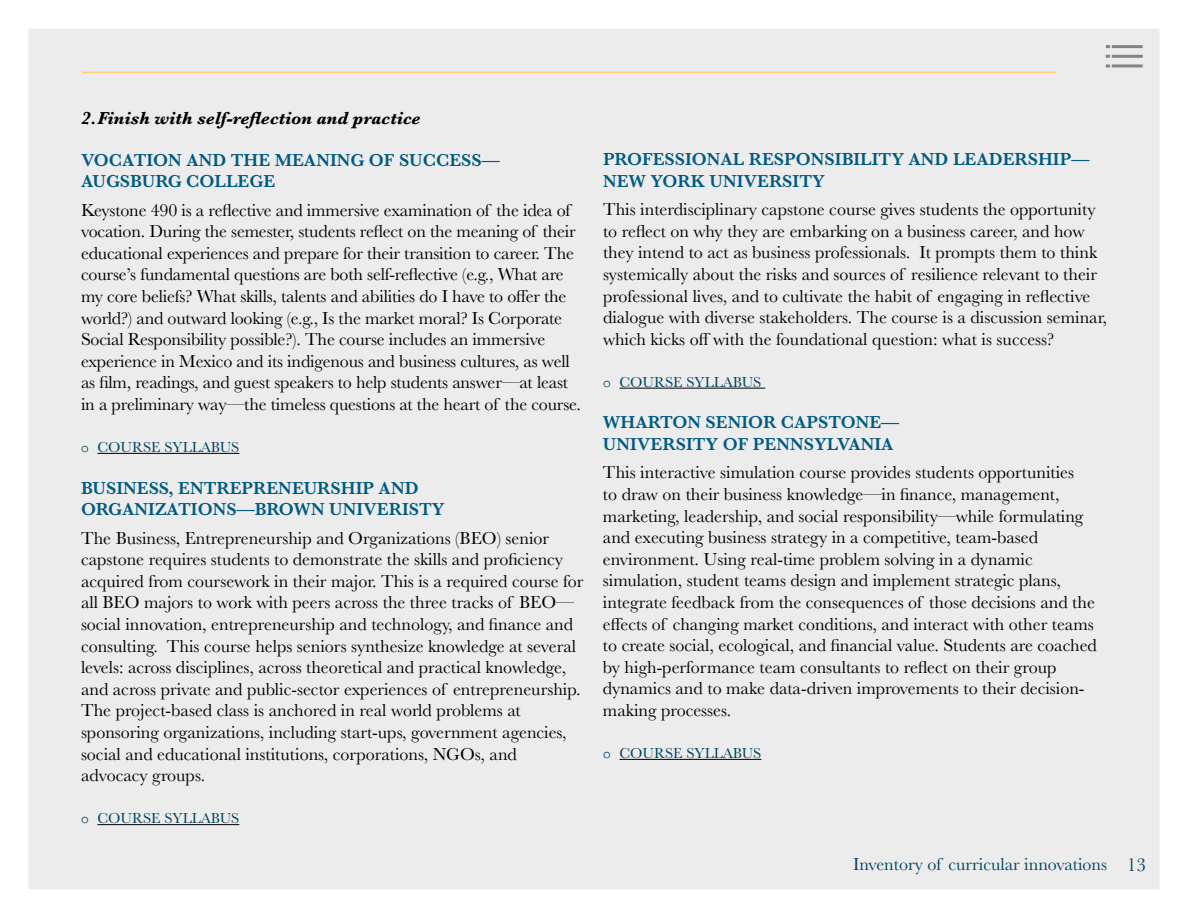
<style>
.page{position:relative;width:1188px;height:918px;background:#edecec}
.page>*{position:absolute;margin:0;border:0;box-sizing:border-box;transform-origin:0 0}
.t1{font:18px/21.6px "Baskerville";color:#000}
.t2{font:600 18px/21.6px "Baskerville";color:#005b82}
.t3{font:italic 700 18px "Baskerville";color:#000}
.t4{font:18px "Baskerville";color:#004461}
.t5{font:15px "Baskerville";color:#004461}
.s1{font-size:19.5px}
</style>
<div class="page">
<div style="left:0;top:0;width:1188px;height:918px;border:28px solid #fff"></div>
<hr style="left:82px;top:72px;width:974px;height:1px;background:#ffcc80">
<hr style="left:1112px;top:45px;width:31px;height:3px;background:#83848a">
<hr style="left:1112px;top:55px;width:31px;height:3px;background:#83848a">
<hr style="left:1112px;top:64px;width:31px;height:3px;background:#83848a">
<svg style="left:1106px;top:45px;width:4px;height:3px"></svg>
<svg style="left:1106px;top:55px;width:4px;height:3px"></svg>
<svg style="left:1106px;top:64px;width:4px;height:3px"></svg>
<hr style="left:98px;top:453px;width:141px;height:1px;background:#000">
<hr style="left:98px;top:824px;width:141px;height:1px;background:#000">
<hr style="left:620px;top:388px;width:145px;height:1px;background:#000">
<hr style="left:620px;top:759px;width:141px;height:1px;background:#000">
<p class="t3" style="left:81px;top:106px;width:341px">2.Finish with self-reflection and practice</p>
<p class="t2" style="left:81px;top:149px;width:420px">VOCATION AND THE MEANING OF SUCCESS—<br>AUGSBURG COLLEGE</p>
<p class="t1" style="left:81px;top:199px;width:502px">Keystone 490 is a reflective and immersive examination of the idea of vocation. During the semester, students reflect on the meaning of their educational experiences and prepare for their transition to career. The course’s fundamental questions are both self-reflective (e.g., What are my core beliefs? What skills, talents and abilities do I have to offer the world?) and outward looking (e.g., Is the market moral? Is Corporate Social Responsibility possible?). The course includes an immersive experience in Mexico and its indigenous and business cultures, as well as film, readings, and guest speakers to help students answer—at least in a preliminary way—the timeless questions at the heart of the course.</p>
<p class="t5" style="left:81px;top:437px;width:160px">ڤ COURSE SYLLABUS</p>
<p class="t2" style="left:81px;top:477px;width:365px">BUSINESS, ENTREPRENEURSHIP AND<br>ORGANIZATIONS—BROWN UNIVERISTY</p>
<p class="t1" style="left:81px;top:527px;width:504px">The Business, Entrepreneurship and Organizations (BEO) senior capstone requires students to demonstrate the skills and proficiency acquired from coursework in their major. This is a required course for all BEO majors to work with peers across the three tracks of BEO— social innovation, entrepreneurship and technology, and finance and consulting. This course helps seniors synthesize knowledge at several levels: across disciplines, across theoretical and practical knowledge, and across private and public-sector experiences of entrepreneurship.<br>The project-based class is anchored in real world problems at sponsoring organizations, including start-ups, government agencies, social and educational institutions, corporations, NGOs, and advocacy groups.</p>
<p class="t5" style="left:81px;top:809px;width:160px">ڤ COURSE SYLLABUS</p>
<p class="t2" style="left:603px;top:148px;width:488px">PROFESSIONAL RESPONSIBILITY AND LEADERSHIP—<br>NEW YORK UNIVERSITY</p>
<p class="t1" style="left:603px;top:199px;width:505px">This interdisciplinary capstone course gives students the opportunity to reflect on why they are embarking on a business career, and how they intend to act as business professionals. It prompts them to think systemically about the risks and sources of resilience relevant to their professional lives, and to cultivate the habit of engaging in reflective dialogue with diverse stakeholders. The course is a discussion seminar, which kicks off with the foundational question: what is success?</p>
<p class="t5" style="left:603px;top:372px;width:160px">ڤ COURSE SYLLABUS</p>
<p class="t2" style="left:603px;top:412px;width:298px">WHARTON SENIOR CAPSTONE—<br>UNIVERSITY OF PENNSYLVANIA</p>
<p class="t1" style="left:603px;top:462px;width:496px">This interactive simulation course provides students opportunities<br>to draw on their business knowledge—in finance, management, marketing, leadership, and social responsibility—while formulating and executing business strategy in a competitive, team-based environment. Using real-time problem solving in a dynamic simulation, student teams design and implement strategic plans, integrate feedback from the consequences of those decisions and the effects of changing market conditions, and interact with other teams to create social, ecological, and financial value. Students are coached by high-performance team consultants to reflect on their group dynamics and to make data-driven improvements to their decision&shy;making processes.</p>
<p class="t5" style="left:603px;top:743px;width:160px">ڤ COURSE SYLLABUS</p>
<p class="t4" style="left:853px;top:853px;width:295px">Inventory of curricular innovations <span class="s1">13</span></p>
</div>
